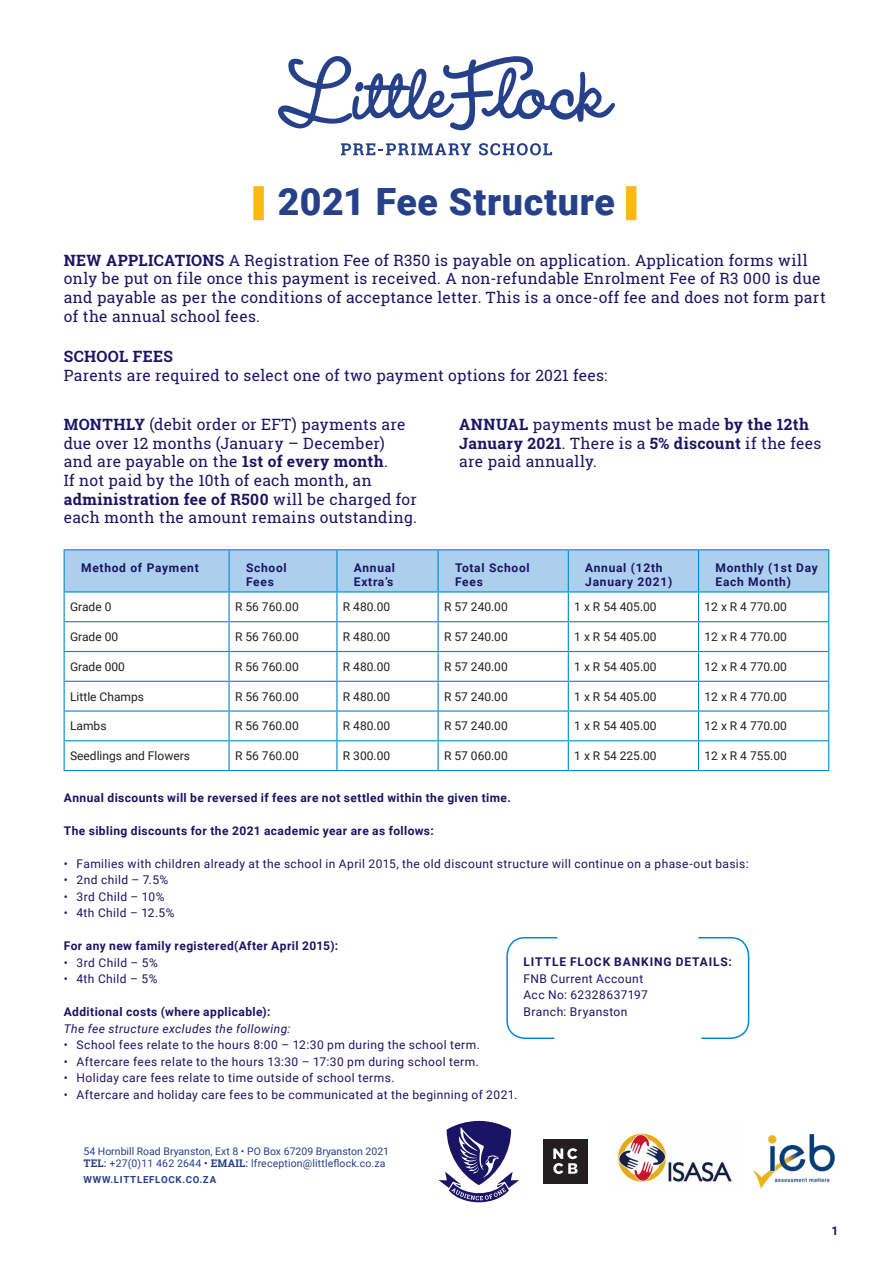
<style>
.page{position:relative;width:893px;height:1263px;background:#fff}
.page>*{position:absolute;margin:0;border:0;box-sizing:border-box;transform-origin:0 0}
.t1{font:900 37.5px "Roboto";letter-spacing:.02em;color:#26418a}
.t2{font:15.6px/18.6px "Roboto Slab";letter-spacing:.015em;color:#1b1464}
.t3{font:700 15.6px "Roboto Slab";letter-spacing:.025em;color:#1b1464}
.t4{font:12px "Roboto";letter-spacing:.035em;color:#1b1464}
.t5{font:12px "Roboto";color:#231f20}
.t6{font:700 12px "Roboto";letter-spacing:.04em;color:#1b1464}
.t7{font:700 12px/14.4px "Roboto";letter-spacing:.06em;color:#1b1464}
.t8{font:italic 12px "Roboto";letter-spacing:.035em;color:#1b1464}
.t9{font:700 12px "Roboto";letter-spacing:.075em;color:#1b1464}
.t10{font:10.5px "Roboto";color:#26418a}
.t11{font:700 9.75px "Roboto";letter-spacing:.075em;color:#26418a}
.s1{font-weight:700}
.s2{font-family:"Roboto Slab";font-weight:700}
.s3{font-weight:500}
</style>
<div class="page">
<img style="left:615px;top:1131px;width:117px;height:51px">
<img style="left:754px;top:1135px;width:81px;height:53px">
<svg style="left:438px;top:1121px;width:81px;height:81px"></svg>
<svg style="left:543px;top:1139px;width:45px;height:45px"></svg>
<div style="left:543px;top:1139px;width:44px;height:44px;background:#231f20"></div>
<svg style="left:553px;top:1148px;width:25px;height:26px"></svg>
<hr style="left:64px;top:549px;width:165px;height:1px;background:#0089cf">
<hr style="left:229px;top:549px;width:108px;height:1px;background:#0089cf">
<hr style="left:337px;top:549px;width:101px;height:1px;background:#0089cf">
<hr style="left:438px;top:549px;width:130px;height:1px;background:#0089cf">
<hr style="left:568px;top:549px;width:130px;height:1px;background:#0089cf">
<hr style="left:698px;top:549px;width:131px;height:1px;background:#0089cf">
<svg style="left:64px;top:550px;width:765px;height:220px"></svg>
<hr style="left:64px;top:770px;width:165px;height:1px;background:#0089cf">
<hr style="left:229px;top:770px;width:108px;height:1px;background:#0089cf">
<hr style="left:337px;top:770px;width:101px;height:1px;background:#0089cf">
<hr style="left:438px;top:770px;width:130px;height:1px;background:#0089cf">
<hr style="left:568px;top:770px;width:130px;height:1px;background:#0089cf">
<hr style="left:698px;top:770px;width:131px;height:1px;background:#0089cf">
<svg style="left:698px;top:937px;width:52px;height:102px"></svg>
<svg style="left:506px;top:937px;width:52px;height:102px"></svg>
<svg style="left:278px;top:56px;width:337px;height:75px"></svg>
<svg style="left:341px;top:143px;width:130px;height:12px"></svg>
<svg style="left:479px;top:143px;width:73px;height:12px"></svg>
<div style="left:253px;top:186px;width:11px;height:34px;background:#fdb913"></div>
<div style="left:626px;top:186px;width:10px;height:34px;background:#fdb913"></div>
<p class="t1" style="left:278px;top:175px;width:339px">2021 Fee Structure</p>
<p class="t2" style="left:64px;top:251px;width:763px"><span class="s1">NEW APPLICATIONS</span> A Registration Fee of R350 is payable on application. Application forms will only be put on file once this payment is received. A non-refundable Enrolment Fee of R3 000 is due and payable as per the conditions of acceptance letter. This is a once-off fee and does not form part of the annual school fees.</p>
<p class="t3" style="left:64px;top:346px;width:111px">SCHOOL FEES</p>
<p class="t2" style="left:64px;top:365px;width:545px">Parents are required to select one of two payment options for 2021 fees:</p>
<p class="t2" style="left:64px;top:415px;width:355px"><span class="s1">MONTHLY</span> (debit order or EFT) payments are due over 12 months (January – December) and are payable on the <span class="s1">1st of every month</span>.<br>If not paid by the 10th of each month, an <span class="s1">administration fee of R500</span> will be charged for each month the amount remains outstanding.</p>
<p class="t2" style="left:459px;top:415px;width:364px"><span class="s1">ANNUAL</span> payments must be made <span class="s1">by the 12th<br>January 2021</span>. There is a <span class="s1">5% discount</span> if the fees are paid annually.</p>
<p class="t7" style="left:81px;top:560px;width:119px">Method of Payment</p>
<p class="t6" style="left:246px;top:559px;width:42px">School</p>
<p class="t6" style="left:246px;top:573px;width:29px">Fees</p>
<p class="t6" style="left:354px;top:559px;width:43px">Annual</p>
<p class="t6" style="left:354px;top:573px;width:41px">Extra’s</p>
<p class="t7" style="left:455px;top:560px;width:76px">Total School</p>
<p class="t6" style="left:455px;top:573px;width:29px">Fees</p>
<p class="t7" style="left:585px;top:560px;width:88px">Annual (12th<br>January 2021)</p>
<p class="t7" style="left:715px;top:560px;width:104px">Monthly (1st Day</p>
<p class="t7" style="left:715px;top:574px;width:77px">Each Month)</p>
<p class="t5" style="left:70px;top:599px;width:43px">Grade 0</p>
<p class="t5" style="left:235px;top:599px;width:65px">R 56 760.00</p>
<p class="t5" style="left:343px;top:599px;width:49px">R 480.00</p>
<p class="t5" style="left:444px;top:599px;width:65px">R 57 240.00</p>
<p class="t5" style="left:574px;top:599px;width:84px">1 x R 54 405.00</p>
<p class="t5" style="left:704px;top:599px;width:84px">12 x R 4 770.00</p>
<p class="t5" style="left:70px;top:628px;width:50px">Grade 00</p>
<p class="t5" style="left:235px;top:628px;width:65px">R 56 760.00</p>
<p class="t5" style="left:343px;top:628px;width:49px">R 480.00</p>
<p class="t5" style="left:444px;top:628px;width:65px">R 57 240.00</p>
<p class="t5" style="left:574px;top:628px;width:84px">1 x R 54 405.00</p>
<p class="t5" style="left:704px;top:628px;width:84px">12 x R 4 770.00</p>
<p class="t5" style="left:70px;top:658px;width:56px">Grade 000</p>
<p class="t5" style="left:235px;top:658px;width:65px">R 56 760.00</p>
<p class="t5" style="left:343px;top:658px;width:49px">R 480.00</p>
<p class="t5" style="left:444px;top:658px;width:65px">R 57 240.00</p>
<p class="t5" style="left:574px;top:658px;width:84px">1 x R 54 405.00</p>
<p class="t5" style="left:704px;top:658px;width:84px">12 x R 4 770.00</p>
<p class="t5" style="left:70px;top:688px;width:75px">Little Champs</p>
<p class="t5" style="left:235px;top:688px;width:65px">R 56 760.00</p>
<p class="t5" style="left:343px;top:688px;width:49px">R 480.00</p>
<p class="t5" style="left:444px;top:688px;width:65px">R 57 240.00</p>
<p class="t5" style="left:574px;top:688px;width:84px">1 x R 54 405.00</p>
<p class="t5" style="left:704px;top:688px;width:84px">12 x R 4 770.00</p>
<p class="t5" style="left:70px;top:718px;width:38px">Lambs</p>
<p class="t5" style="left:235px;top:718px;width:65px">R 56 760.00</p>
<p class="t5" style="left:343px;top:718px;width:49px">R 480.00</p>
<p class="t5" style="left:444px;top:718px;width:65px">R 57 240.00</p>
<p class="t5" style="left:574px;top:718px;width:84px">1 x R 54 405.00</p>
<p class="t5" style="left:704px;top:718px;width:84px">12 x R 4 770.00</p>
<p class="t5" style="left:70px;top:747px;width:121px">Seedlings and Flowers</p>
<p class="t5" style="left:235px;top:747px;width:65px">R 56 760.00</p>
<p class="t5" style="left:343px;top:747px;width:49px">R 300.00</p>
<p class="t5" style="left:444px;top:747px;width:65px">R 57 060.00</p>
<p class="t5" style="left:574px;top:747px;width:84px">1 x R 54 225.00</p>
<p class="t5" style="left:704px;top:747px;width:84px">12 x R 4 755.00</p>
<p class="t6" style="left:64px;top:789px;width:449px">Annual discounts will be reversed if fees are not settled within the given time.</p>
<p class="t6" style="left:64px;top:822px;width:371px">The sibling discounts for the 2021 academic year are as follows:</p>
<p class="t4" style="left:64px;top:855px;width:686px">• Families with children already at the school in April 2015, the old discount structure will continue on a phase-out basis:</p>
<p class="t4" style="left:64px;top:871px;width:106px">• 2nd child – 7.5%</p>
<p class="t4" style="left:64px;top:888px;width:102px">• 3rd Child – 10%</p>
<p class="t4" style="left:64px;top:904px;width:112px">• 4th Child – 12.5%</p>
<p class="t6" style="left:64px;top:937px;width:276px">For any new family registered(After April 2015):</p>
<p class="t4" style="left:64px;top:954px;width:96px">• 3rd Child – 5%</p>
<p class="t4" style="left:64px;top:970px;width:95px">• 4th Child – 5%</p>
<p class="t6" style="left:64px;top:1003px;width:208px">Additional costs (where applicable):</p>
<p class="t8" style="left:64px;top:1020px;width:228px">The fee structure excludes the following:</p>
<p class="t4" style="left:64px;top:1036px;width:418px">• School fees relate to the hours 8:00 – 12:30 pm during the school term.</p>
<p class="t4" style="left:64px;top:1053px;width:417px">• Aftercare fees relate to the hours 13:30 – 17:30 pm during school term.</p>
<p class="t4" style="left:64px;top:1069px;width:332px">• Holiday care fees relate to time outside of school terms.</p>
<p class="t4" style="left:64px;top:1086px;width:455px">• Aftercare and holiday care fees to be communicated at the beginning of 2021.</p>
<p class="t9" style="left:524px;top:953px;width:210px">LITTLE FLOCK BANKING DETAILS:</p>
<p class="t4" style="left:523px;top:970px;width:121px">FNB Current Account</p>
<p class="t4" style="left:523px;top:986px;width:126px">Acc No: 62328637197</p>
<p class="t4" style="left:523px;top:1003px;width:106px">Branch: Bryanston</p>
<p class="t10" style="left:83px;top:1143px;width:307px">54 Hornbill Road Bryanston, Ext 8 • PO Box 67209 Bryanston 2021</p>
<p class="t10" style="left:83px;top:1156px;width:304px"><span class="s2">TEL</span><span class="s3">:</span> +27(0)11 462 2644 <span class="s3">•</span> <span class="s2">EMAIL</span><span class="s3">:</span> lfreception@littleflock.co.za</p>
<p class="t11" style="left:84px;top:1172px;width:134px">WWW.LITTLEFLOCK.CO.ZA</p>
<p class="t6" style="left:832px;top:1222px;width:8px">1</p>
</div>
